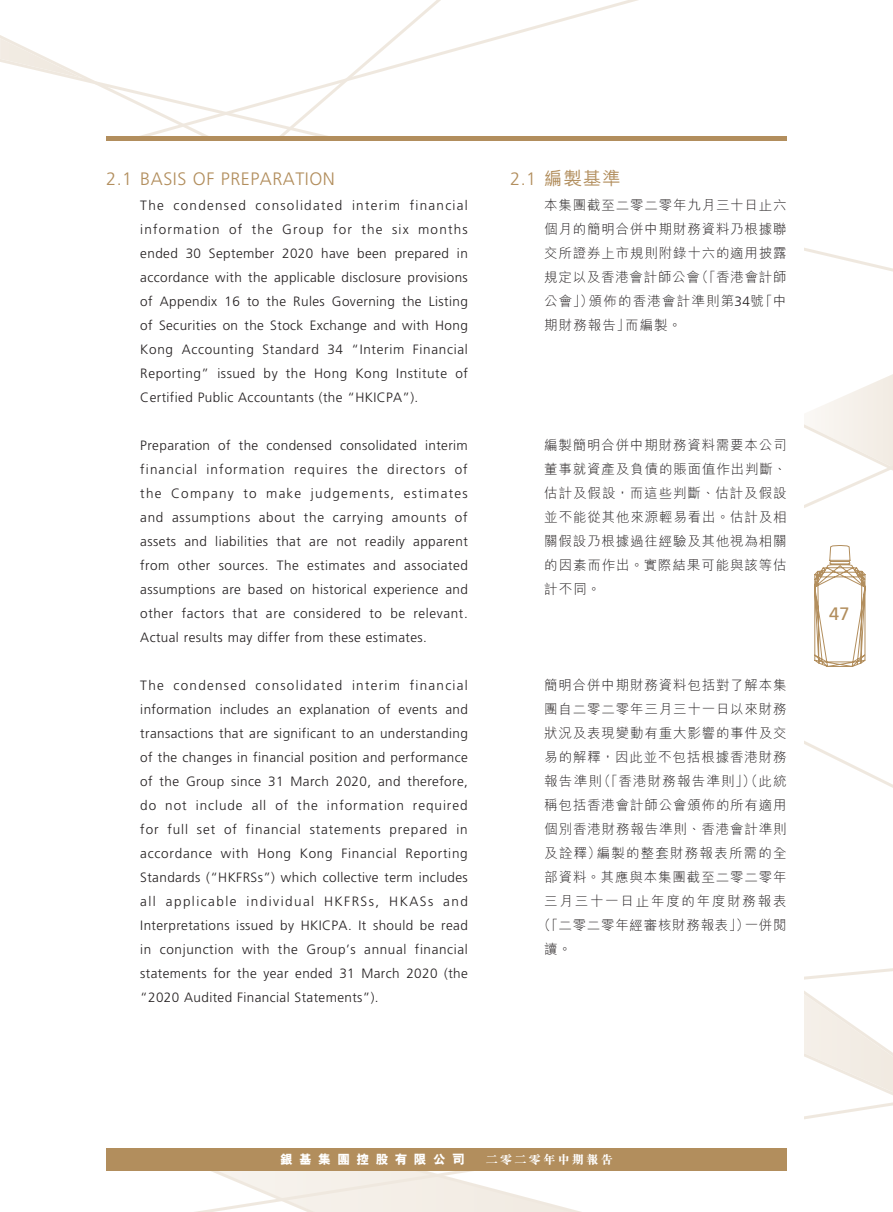
<style>
.page{position:relative;width:893px;height:1212px;background:#fff}
.page>*{position:absolute;margin:0;border:0;box-sizing:border-box;transform-origin:0 0}
._01_H1{font:300 18px "Frutiger LT Std";letter-spacing:.03em;color:#b28e5d}
._001_H1_C{font:500 18px "M Hei HK";color:#b28e5d}
.t1{font:18px "Frutiger LT Std";color:#b28e5d}
._00_txt{font:300 13.5px/24px "Frutiger LT Std";letter-spacing:.03em;color:#231f20;text-align:justify}
._000_txt_C{font:300 13.5px/24px "M Hei HK";letter-spacing:.065em;color:#231f20;text-align:justify}
._000_txt_C-2{font:300 13.5px "M Hei HK";letter-spacing:.09em;color:#231f20}
._000_txt_C-3{font:300 13.5px "M Hei HK";letter-spacing:.13em;color:#231f20}
.t2{font:800 12.75px "M Hei HK";letter-spacing:.5em;color:#fff}
.t3{font:800 12px "M Sung HK";letter-spacing:.2em;color:#fff}
.s1{font-family:"Frutiger LT Std";font-weight:300}
.s2{font-family:"Frutiger LT Std"}
</style>
<div class="page">
<svg style="left:0;top:0;width:893px;height:272px"></svg>
<svg style="left:804px;top:374px;width:89px;height:721px"></svg>
<svg style="left:195px;top:1102px;width:698px;height:110px"></svg>
<div style="left:0;top:136px;width:804px;height:1012px;background:#fff"></div>
<div style="left:106px;top:1148px;width:681px;height:23px;background:#b28e5d"></div>
<svg style="left:809px;top:545px;width:62px;height:153px"></svg>
<hr style="left:106px;top:136px;width:681px;height:4px;background:#b28e5d">
<p class="_01_H1" style="left:106px;top:169px;width:230px">2.1 BASIS OF PREPARATION</p>
<p class="_00_txt" style="left:140px;top:193px;width:329px">The condensed consolidated interim financial information of the Group for the six months ended 30 September 2020 have been prepared in accordance with the applicable disclosure provisions of Appendix 16 to the Rules Governing the Listing of Securities on the Stock Exchange and with Hong Kong Accounting Standard 34 “Interim Financial Reporting” issued by the Hong Kong Institute of Certified Public Accountants (the “HKICPA”).</p>
<p class="_00_txt" style="left:140px;top:433px;width:329px">Preparation of the condensed consolidated interim financial information requires the directors of the Company to make judgements, estimates and assumptions about the carrying amounts of assets and liabilities that are not readily apparent from other sources. The estimates and associated assumptions are based on historical experience and other factors that are considered to be relevant.<br>Actual results may differ from these estimates.</p>
<p class="_00_txt" style="left:140px;top:673px;width:329px">The condensed consolidated interim financial information includes an explanation of events and transactions that are significant to an understanding of the changes in financial position and performance of the Group since 31 March 2020, and therefore, do not include all of the information required for full set of financial statements prepared in accordance with Hong Kong Financial Reporting Standards (“HKFRSs”) which collective term includes all applicable individual HKFRSs, HKASs and Interpretations issued by HKICPA. It should be read in conjunction with the Group’s annual financial statements for the year ended 31 March 2020 (the “2020 Audited Financial Statements”).</p>
<p class="_001_H1_C" style="left:510px;top:166px;width:112px"><span class="s1">2.1</span> 編製基準</p>
<p class="_000_txt_C" style="left:544px;top:192px;width:244px">本集團截至二零二零年九月三十日止六個月的簡明合併中期財務資料乃根據聯交所證券上市規則附錄十六的適用披露規定以及香港會計師公會（「香港會計師公會」）頒佈的香港會計準則第<span class="s2">34</span>號「中期財務報告」而編製。</p>
<p class="_000_txt_C" style="left:544px;top:432px;width:244px">編製簡明合併中期財務資料需要本公司董事就資產及負債的賬面值作出判斷、估計及假設，而這些判斷、估計及假設並不能從其他來源輕易看出。估計及相關假設乃根據過往經驗及其他視為相關的因素而作出。實際結果可能與該等估計不同。</p>
<p class="_000_txt_C" style="left:544px;top:672px;width:244px">簡明合併中期財務資料包括對了解本集</p>
<p class="_000_txt_C" style="left:544px;top:696px;width:244px">團自二零二零年三月三十一日以來財務</p>
<p class="_000_txt_C" style="left:544px;top:720px;width:244px">狀況及表現變動有重大影響的事件及交</p>
<p class="_000_txt_C" style="left:544px;top:744px;width:244px">易的解釋，因此並不包括根據香港財務</p>
<p class="_000_txt_C-2" style="left:544px;top:771px;width:244px">報告準則（「香港財務報告準則」）（此統</p>
<p class="_000_txt_C" style="left:544px;top:792px;width:244px">稱包括香港會計師公會頒佈的所有適用</p>
<p class="_000_txt_C" style="left:544px;top:816px;width:244px">個別香港財務報告準則、香港會計準則</p>
<p class="_000_txt_C-2" style="left:544px;top:843px;width:244px">及詮釋）編製的整套財務報表所需的全</p>
<p class="_000_txt_C" style="left:544px;top:864px;width:244px">部資料。其應與本集團截至二零二零年</p>
<p class="_000_txt_C-3" style="left:544px;top:891px;width:244px">三月三十一日止年度的年度財務報表</p>
<p class="_000_txt_C" style="left:538px;top:912px;width:251px">（「二零二零年經審核財務報表」）一併閱</p>
<p class="_000_txt_C" style="left:544px;top:936px;width:29px">讀。</p>
<h1 class="t1" style="left:829px;top:603px;width:22px">47</h1>
<p class="t2" style="left:280px;top:1150px;width:186px">銀基集團控股有限公司</p>
<p class="t3" style="left:486px;top:1151px;width:129px">二零二零年中期報告</p>
</div>
